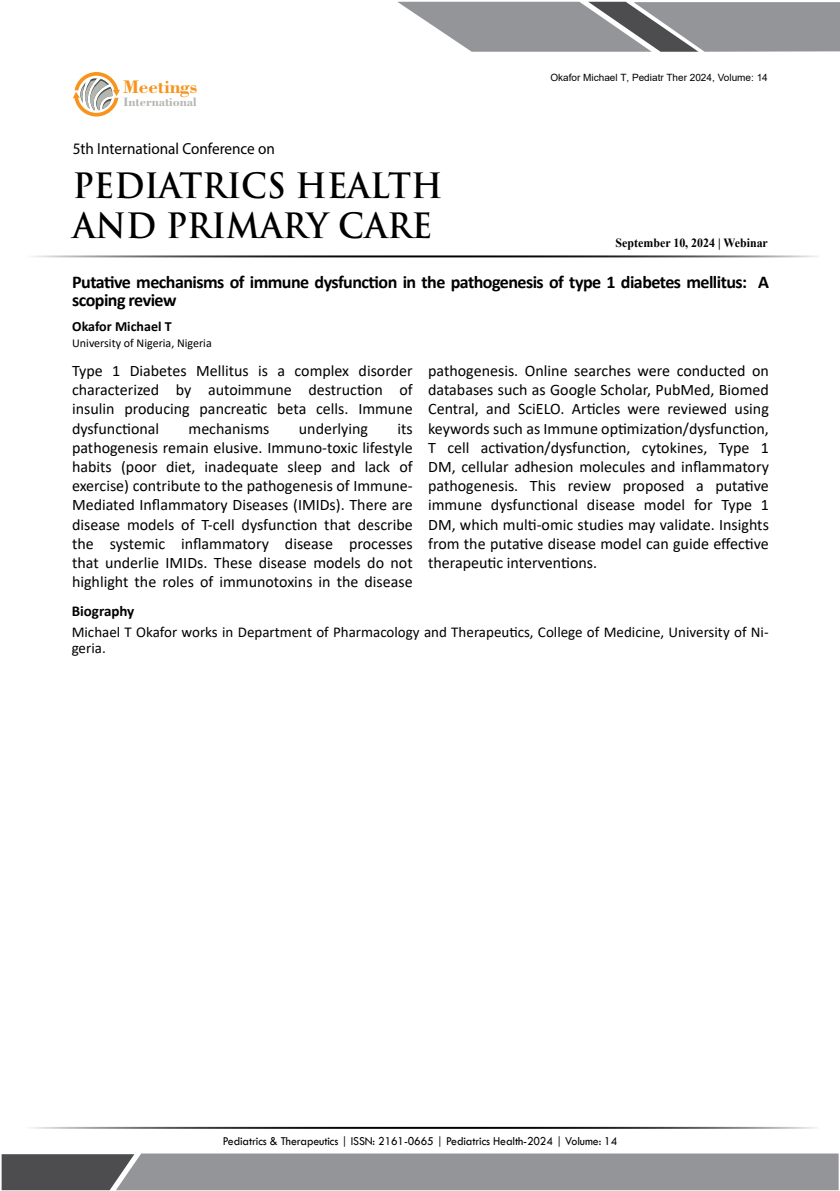
<style>
.page{position:relative;width:840px;height:1191px;background:#fff}
.page>*{position:absolute;margin:0;border:0;box-sizing:border-box;transform-origin:0 0}
.t1{font:700 34px/40px "Trajan Pro";color:#000;scale:.95 1}
.t2{font:700 19.4px "Bodoni BT";color:#f7941e}
.t3{font:700 18px/18px "Calibri";letter-spacing:-.03em;color:#000}
.t4{font:16px/19.2px "Calibri";color:#000;text-align:justify}
.t5{font:16px "Myriad Pro";color:#000;scale:.95 1}
.t6{font:15px/16px "Calibri";color:#000}
.t7{font:700 15px "Calibri";color:#000}
.t8{font:700 14px "Calibri";color:#000}
.t9{font:700 12.8px "Bodoni BT";color:#b3b6af}
.t10{font:700 12.6px "Times New Roman";color:#000;scale:.95 1}
.t11{font:12.4px "Tw Cen";letter-spacing:-.01em;color:#000;scale:.95 1}
.t12{font:12px "Calibri";color:#000}
.t13{font:10px "Arial";color:#000}
</style>
<div class="page">
<hr style="left:22px;top:1126px;width:795px;height:2px;background:#000">
<svg style="left:398px;top:2px;width:441px;height:50px;background:#9a9c9e"></svg>
<svg style="left:2px;top:1153px;width:836px;height:37px;background:#8b8d90"></svg>
<svg style="left:73px;top:72px;width:47px;height:44px"></svg>
<hr style="left:23px;top:255px;width:796px;height:2px;background:#000">
<p class="t2" style="left:123px;top:74px;width:76px">Meetings</p>
<p class="t9" style="left:123px;top:94px;width:75px">International</p>
<p class="t5" style="left:73px;top:139px;width:214px">5th International Conference on</p>
<h1 class="t1" style="left:73px;top:166px;width:390px">PEDIATRICS HEALTH<br>AND PRIMARY CARE</h1>
<p class="t13" style="left:550px;top:71px;width:219px">Okafor Michael T, Pediatr Ther 2024, Volume: 14</p>
<p class="t10" style="left:615px;top:233px;width:162px">September 10, 2024 | Webinar</p>
<p class="t3" style="left:72px;top:273px;width:698px">Putative mechanisms of immune dysfunction in the pathogenesis of type 1 diabetes mellitus: A scoping review</p>
<p class="t8" style="left:72px;top:317px;width:101px">Okafor Michael T</p>
<p class="t12" style="left:72px;top:334px;width:141px">University of Nigeria, Nigeria</p>
<p class="t4" style="left:72px;top:360px;width:342px">Type 1 Diabetes Mellitus is a complex disorder characterized by autoimmune destruction of insulin producing pancreatic beta cells. Immune dysfunctional</p>
<p class="t4" style="left:428px;top:360px;width:342px">pathogenesis. Online searches were conducted on databases such as Google Scholar, PubMed, Biomed Central, and SciELO. Articles were reviewed using keywords such as Immune optimization/dysfunction, T cell activation/dysfunction, cytokines, Type 1<br>DM, cellular adhesion molecules and inflammatory pathogenesis. This review proposed a putative immune dysfunctional disease model for Type 1<br>DM, which multi-omic studies may validate. Insights from the putative disease model can guide effective therapeutic interventions.</p>
<p class="t4" style="left:188px;top:418px;width:82px">mechanisms</p>
<p class="t4" style="left:299px;top:418px;width:71px">underlying</p>
<p class="t4" style="left:72px;top:418px;width:342px;text-indent:325px">its pathogenesis remain elusive. Immuno-toxic lifestyle habits (poor diet, inadequate sleep and lack of exercise) contribute to the pathogenesis of Immune-Mediated Inflammatory Diseases (IMIDs). There are disease models of T-cell dysfunction that describe the systemic inflammatory disease processes that underlie IMIDs. These disease models do not highlight the roles of immunotoxins in the disease</p>
<p class="t7" style="left:72px;top:600px;width:64px">Biography</p>
<p class="t6" style="left:72px;top:623px;width:698px">Michael T Okafor works in Department of Pharmacology and Therapeutics, College of Medicine, University of Ni&shy;geria.</p>
<p class="t11" style="left:223px;top:1133px;width:416px">Pediatrics &amp; Therapeutics | ISSN: 2161-0665 | Pediatrics Health-2024 | Volume: 14</p>
</div>
